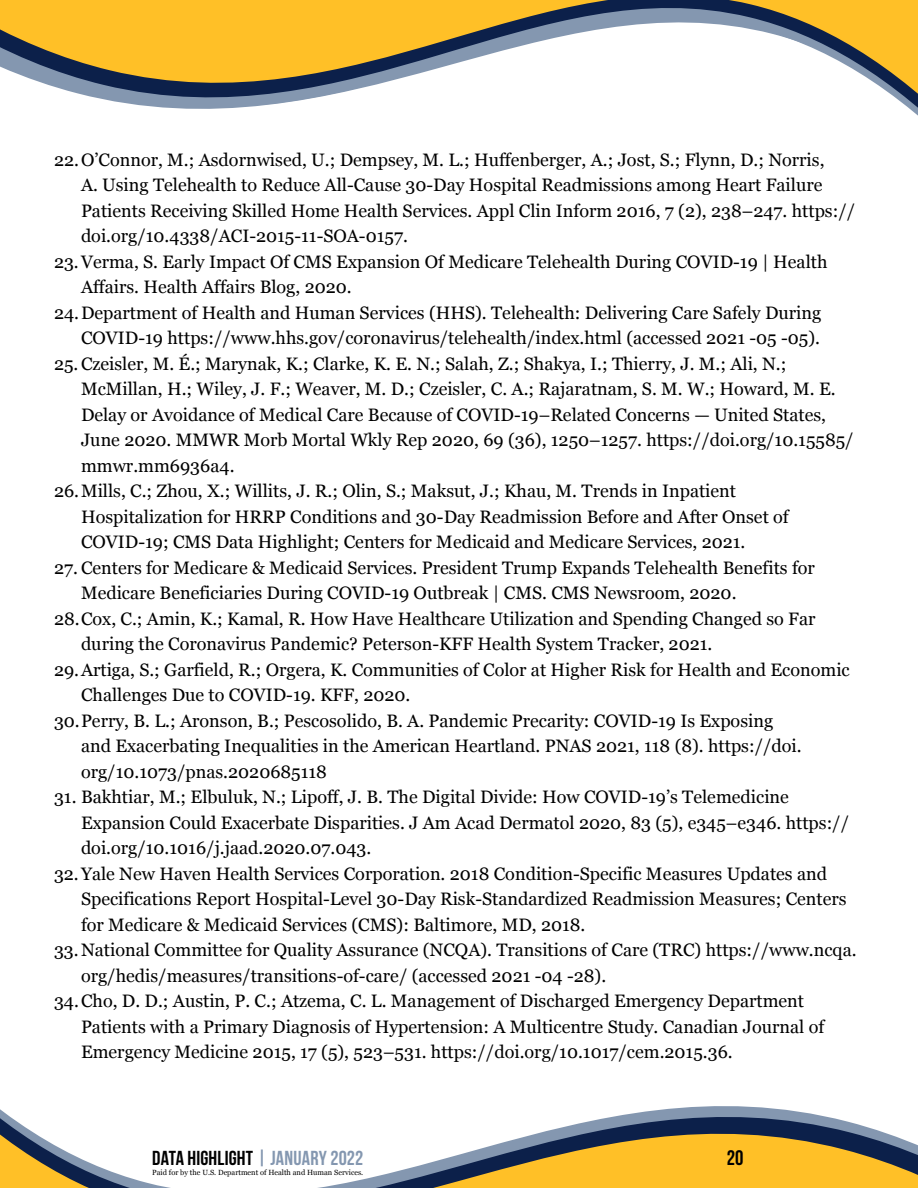
<style>
.page{position:relative;width:918px;height:1188px;background:#fff}
.page>*{position:absolute;margin:0;border:0;box-sizing:border-box;transform-origin:0 0}
.t1{font:700 21px "Bebas Neue";color:#000}
.t2{font:700 20.25px "Bebas Neue";letter-spacing:.005em;color:#000}
.t3{font:18px/25.5px "Georgia";color:#000}
.t4{font:7.5px "Georgia";color:#000}
.s1{color:#8497b0}
</style>
<div class="page">
<svg style="left:0;top:1106px;width:918px;height:82px"></svg>
<svg style="left:0;top:0;width:918px;height:116px"></svg>
<p class="t3" style="left:81px;top:146px;width:776px;text-indent:-27px">22.O’Connor, M.; Asdornwised, U.; Dempsey, M. L.; Huffenberger, A.; Jost, S.; Flynn, D.; Norris,<br>A. Using Telehealth to Reduce All-Cause 30-Day Hospital Readmissions among Heart Failure Patients Receiving Skilled Home Health Services. Appl Clin Inform 2016, 7 (2), 238–247. https:// doi.org/10.4338/ACI-2015-11-SOA-0157.</p>
<p class="t3" style="left:81px;top:248px;width:748px;text-indent:-27px">23.Verma, S. Early Impact Of CMS Expansion Of Medicare Telehealth During COVID-19 | Health<br>Affairs. Health Affairs Blog, 2020.</p>
<p class="t3" style="left:54px;top:299px;width:769px;text-align:right">24.Department of Health and Human Services (HHS). Telehealth: Delivering Care Safely During<br>COVID-19 https://www.hhs.gov/coronavirus/telehealth/index.html (accessed 2021 -05 -05).</p>
<p class="t3" style="left:81px;top:350px;width:774px;text-indent:-27px">25.Czeisler, M. É.; Marynak, K.; Clarke, K. E. N.; Salah, Z.; Shakya, I.; Thierry, J. M.; Ali, N.; McMillan, H.; Wiley, J. F.; Weaver, M. D.; Czeisler, C. A.; Rajaratnam, S. M. W.; Howard, M. E.<br>Delay or Avoidance of Medical Care Because of COVID-19–Related Concerns — United States, June 2020. MMWR Morb Mortal Wkly Rep 2020, 69 (36), 1250–1257. https://doi.org/10.15585/ mmwr.mm6936a4.</p>
<p class="t3" style="left:81px;top:478px;width:709px;text-indent:-27px">26.Mills, C.; Zhou, X.; Willits, J. R.; Olin, S.; Maksut, J.; Khau, M. Trends in Inpatient<br>Hospitalization for HRRP Conditions and 30-Day Readmission Before and After Onset of<br>COVID-19; CMS Data Highlight; Centers for Medicaid and Medicare Services, 2021.</p>
<p class="t3" style="left:81px;top:554px;width:735px;text-indent:-27px">27. Centers for Medicare &amp; Medicaid Services. President Trump Expands Telehealth Benefits for<br>Medicare Beneficiaries During COVID-19 Outbreak | CMS. CMS Newsroom, 2020.</p>
<p class="t3" style="left:81px;top:605px;width:736px;text-indent:-27px">28.Cox, C.; Amin, K.; Kamal, R. How Have Healthcare Utilization and Spending Changed so Far during the Coronavirus Pandemic? Peterson-KFF Health System Tracker, 2021.</p>
<p class="t3" style="left:81px;top:656px;width:770px;text-indent:-27px">29.Artiga, S.; Garfield, R.; Orgera, K. Communities of Color at Higher Risk for Health and Economic<br>Challenges Due to COVID-19. KFF, 2020.</p>
<p class="t3" style="left:81px;top:707px;width:722px;text-indent:-27px">30.Perry, B. L.; Aronson, B.; Pescosolido, B. A. Pandemic Precarity: COVID-19 Is Exposing and Exacerbating Inequalities in the American Heartland. PNAS 2021, 118 (8). https://doi. org/10.1073/pnas.2020685118</p>
<p class="t3" style="left:81px;top:784px;width:770px;text-indent:-27px">31. Bakhtiar, M.; Elbuluk, N.; Lipoff, J. B. The Digital Divide: How COVID-19’s Telemedicine<br>Expansion Could Exacerbate Disparities. J Am Acad Dermatol 2020, 83 (5), e345–e346. https:// doi.org/10.1016/j.jaad.2020.07.043.</p>
<p class="t3" style="left:81px;top:860px;width:767px;text-indent:-27px">32.Yale New Haven Health Services Corporation. 2018 Condition-Specific Measures Updates and<br>Specifications Report Hospital-Level 30-Day Risk-Standardized Readmission Measures; Centers for Medicare &amp; Medicaid Services (CMS): Baltimore, MD, 2018.</p>
<p class="t3" style="left:81px;top:937px;width:777px;text-indent:-27px">33.National Committee for Quality Assurance (NCQA). Transitions of Care (TRC) https://www.ncqa. org/hedis/measures/transitions-of-care/ (accessed 2021 -04 -28).</p>
<p class="t3" style="left:81px;top:988px;width:745px;text-indent:-27px">34.Cho, D. D.; Austin, P. C.; Atzema, C. L. Management of Discharged Emergency Department<br>Patients with a Primary Diagnosis of Hypertension: A Multicentre Study. Canadian Journal of<br>Emergency Medicine 2015, 17 (5), 523–531. https://doi.org/10.1017/cem.2015.36.</p>
<p class="t2" style="left:152px;top:1147px;width:213px">DATA HIGHLIGHT <span class="s1">| JANUARY 2022</span></p>
<p class="t1" style="left:727px;top:1146px;width:18px">20</p>
<p class="t4" style="left:152px;top:1167px;width:213px">Paid for by the U.S. Department of Health and Human Services.</p>
</div>
